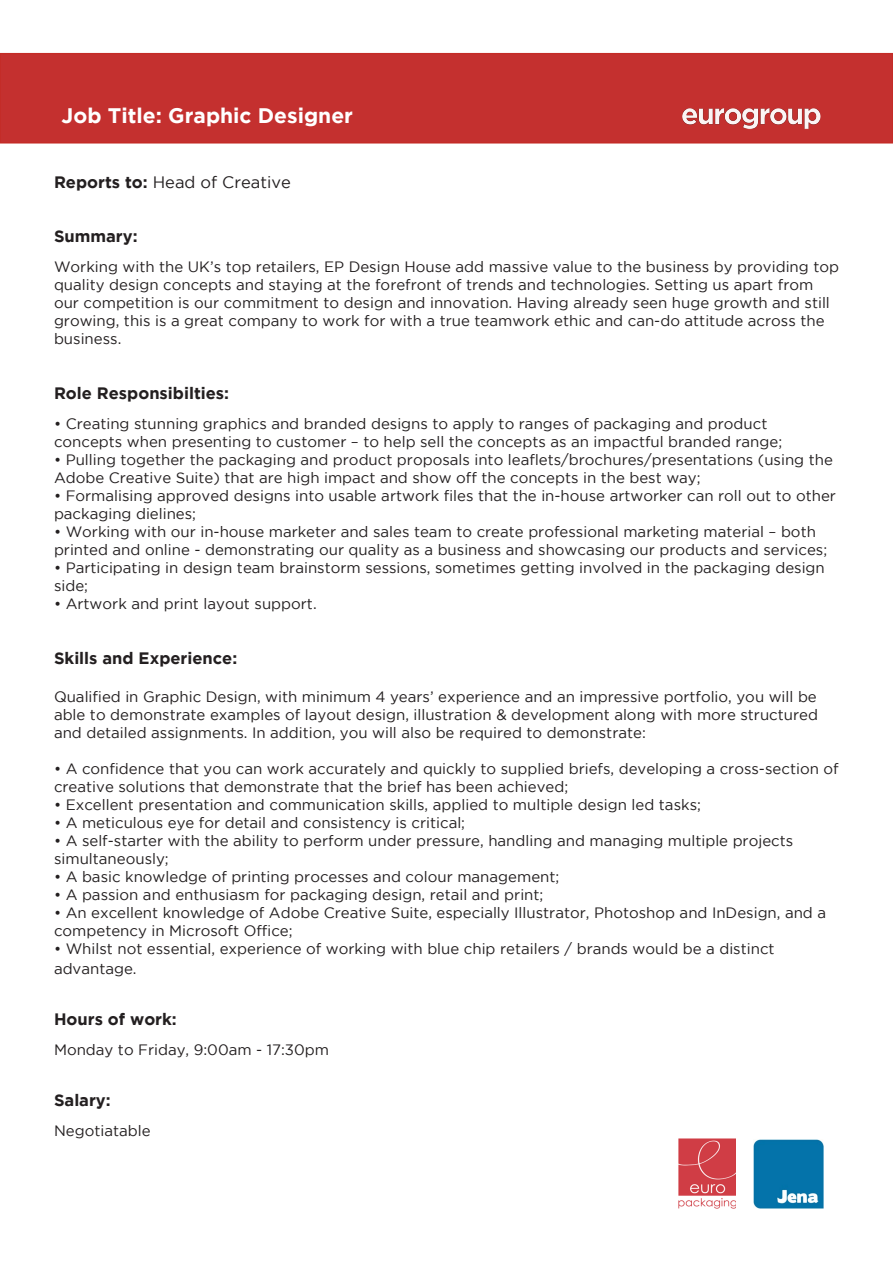
<style>
.page{position:relative;width:893px;height:1263px;background:#fff}
.page>*{position:absolute;margin:0;border:0;box-sizing:border-box;transform-origin:0 0}
.t1{font:700 21px "Gotham";color:#fff}
.t2{font:700 16.5px "Gotham";color:#231f20}
.t3{font:16.5px "Gotham";color:#231f20}
.t4{font:15px/18px "Gotham";color:#231f20}
.s1{font-weight:700}
</style>
<div class="page">
<div style="left:0;top:54px;width:893px;height:89px;background:#c4302f"></div>
<img style="left:682px;top:108px;width:139px;height:22px">
<div style="left:0;top:53px;width:893px;height:91px;border:2px solid #c42c27"></div>
<img style="left:753px;top:1139px;width:70px;height:70px">
<img style="left:679px;top:1139px;width:56px;height:70px">
<p class="t1" style="left:62px;top:104px;width:293px">Job Title: Graphic Designer</p>
<p class="t3" style="left:54px;top:173px;width:238px"><span class="s1">Reports to:</span> Head of Creative</p>
<p class="t2" style="left:54px;top:227px;width:85px">Summary:</p>
<p class="t4" style="left:54px;top:257px;width:786px">Working with the UK’s top retailers, EP Design House add massive value to the business by providing top quality design concepts and staying at the forefront of trends and technologies. Setting us apart from our competition is our commitment to design and innovation. Having already seen huge growth and still growing, this is a great company to work for with a true teamwork ethic and can-do attitude across the business.</p>
<p class="t2" style="left:54px;top:383px;width:177px">Role Responsibilties:</p>
<p class="t4" style="left:54px;top:414px;width:715px">• Creating stunning graphics and branded designs to apply to ranges of packaging and product</p>
<p class="t4" style="left:54px;top:432px;width:730px">concepts when presenting to customer – to help sell the concepts as an impactful branded range;</p>
<p class="t4" style="left:54px;top:450px;width:780px">• Pulling together the packaging and product proposals into leaflets/brochures/presentations (using the<br>Adobe Creative Suite) that are high impact and show off the concepts in the best way;</p>
<p class="t4" style="left:54px;top:486px;width:783px">• Formalising approved designs into usable artwork files that the in-house artworker can roll out to other packaging dielines;</p>
<p class="t4" style="left:54px;top:522px;width:775px">• Working with our in-house marketer and sales team to create professional marketing material – both printed and online - demonstrating our quality as a business and showcasing our products and services;</p>
<p class="t4" style="left:54px;top:558px;width:772px">• Participating in design team brainstorm sessions, sometimes getting involved in the packaging design side;</p>
<p class="t4" style="left:54px;top:594px;width:264px">• Artwork and print layout support.</p>
<p class="t2" style="left:54px;top:649px;width:185px">Skills and Experience:</p>
<p class="t4" style="left:54px;top:688px;width:766px;text-align:justify">Qualified in Graphic Design, with minimum 4 years’ experience and an impressive portfolio, you will be able to demonstrate examples of layout design, illustration &amp; development along with more structured and detailed assignments. In addition, you will also be required to demonstrate:</p>
<p class="t4" style="left:54px;top:760px;width:786px">• A confidence that you can work accurately and quickly to supplied briefs, developing a cross-section of creative solutions that demonstrate that the brief has been achieved;</p>
<p class="t4" style="left:54px;top:796px;width:648px">• Excellent presentation and communication skills, applied to multiple design led tasks;</p>
<p class="t4" style="left:54px;top:814px;width:413px">• A meticulous eye for detail and consistency is critical;</p>
<p class="t4" style="left:54px;top:832px;width:741px">• A self-starter with the ability to perform under pressure, handling and managing multiple projects</p>
<p class="t4" style="left:54px;top:850px;width:116px">simultaneously;</p>
<p class="t4" style="left:54px;top:868px;width:507px">• A basic knowledge of printing processes and colour management;</p>
<p class="t4" style="left:54px;top:886px;width:491px">• A passion and enthusiasm for packaging design, retail and print;</p>
<p class="t4" style="left:54px;top:904px;width:774px">• An excellent knowledge of Adobe Creative Suite, especially Illustrator, Photoshop and InDesign, and a competency in Microsoft Office;</p>
<p class="t4" style="left:54px;top:940px;width:722px">• Whilst not essential, experience of working with blue chip retailers / brands would be a distinct</p>
<p class="t4" style="left:54px;top:959px;width:84px">advantage.</p>
<p class="t2" style="left:54px;top:1010px;width:124px">Hours of work:</p>
<p class="t4" style="left:54px;top:1041px;width:277px">Monday to Friday, 9:00am - 17:30pm</p>
<p class="t2" style="left:54px;top:1091px;width:58px">Salary:</p>
<p class="t4" style="left:54px;top:1122px;width:98px">Negotiatable</p>
</div>
